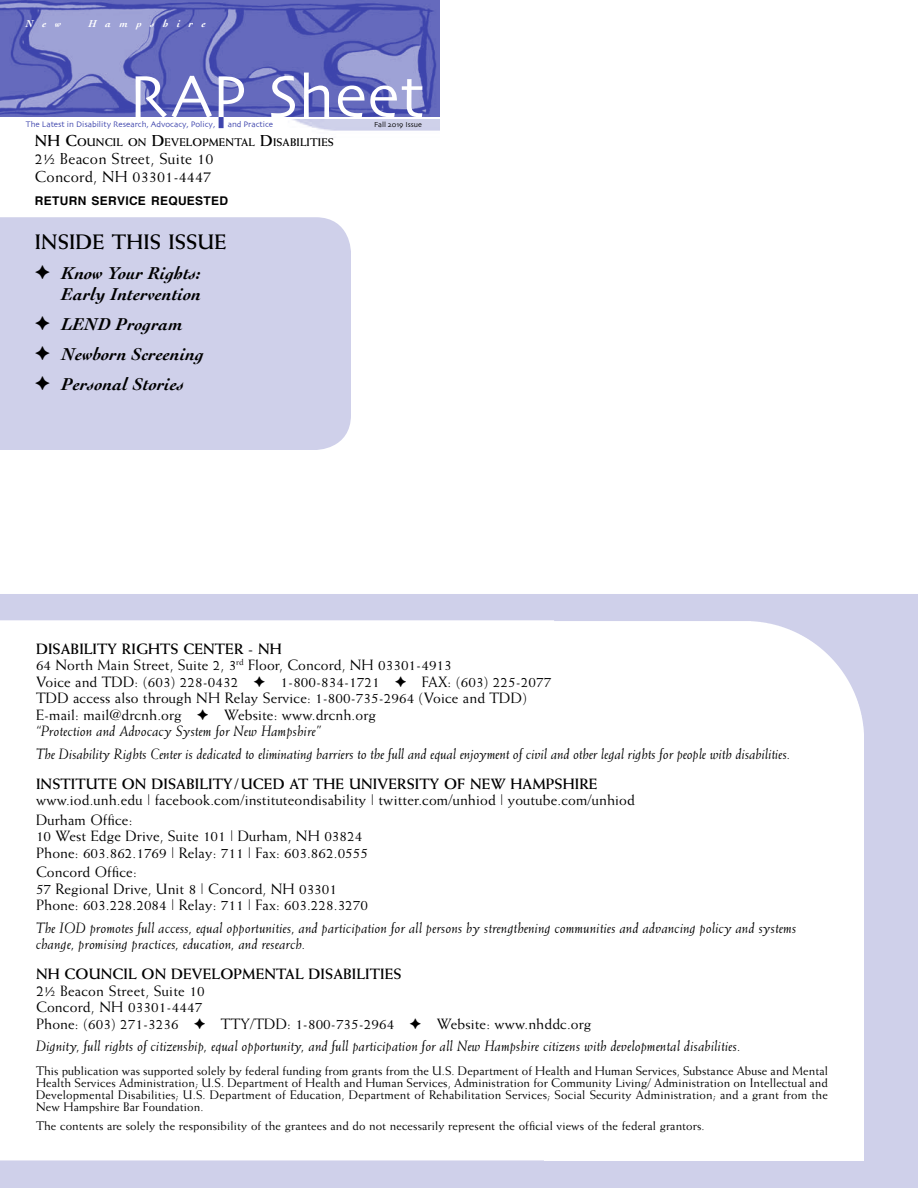
<style>
.page{position:relative;width:918px;height:1188px;background:#fff}
.page>*{position:absolute;margin:0;border:0;box-sizing:border-box;transform-origin:0 0}
.t1{font:62.1px "Skia CC";letter-spacing:.01em;color:#fff}
.t2{font:700 21px "Weiss";letter-spacing:.01em;color:#000}
.t3{font:italic 700 18px/30px "Cochin LT";letter-spacing:.005em;color:#000}
.t4{font:15.9px/18px "Weiss";letter-spacing:.01em;color:#000}
.t5{font:15px/16.5px "Weiss";letter-spacing:.005em;color:#000}
.t6{font:italic 15px/22.5px "Weiss";letter-spacing:.005em;color:#000}
.t7{font:700 15px "Weiss";letter-spacing:.01em;color:#000}
.t8{font:12.45px/12px "Weiss";letter-spacing:.01em;color:#000;text-align:justify}
.t9{font:700 12px "Helvetica";letter-spacing:.025em;color:#000}
.t10{font:700 11.1px "Weiss";letter-spacing:.015em;color:#000}
.t11{font:italic 700 10.5px "Cochin LT";letter-spacing:.825em;color:#fff}
.t12{font:8.4px "Skia CC";color:#3d44ac}
.t13{font:7.5px "Skia CC";color:#000}
.s1{font-size:15.9px}
.s2{font-weight:700}
</style>
<div class="page">
<div style="left:0;top:594px;width:918px;height:594px;background:#cfd0ea"></div>
<img style="left:544px;top:621px;width:320px;height:540px">
<svg style="left:0;top:620px;width:554px;height:540px"></svg>
<div style="left:0;top:217px;width:351px;height:233px;background:#cfd0ea"></div>
<img style="left:293px;top:120px;width:147px;height:11px">
<img style="left:0;top:0;width:440px;height:117px">
<svg style="left:219px;top:117px;width:5px;height:11px"></svg>
<svg style="left:254px;top:676px;width:11px;height:11px"></svg>
<svg style="left:395px;top:676px;width:11px;height:11px"></svg>
<svg style="left:198px;top:709px;width:10px;height:11px"></svg>
<svg style="left:194px;top:1018px;width:11px;height:11px"></svg>
<svg style="left:410px;top:1018px;width:11px;height:11px"></svg>
<svg style="left:36px;top:265px;width:14px;height:15px"></svg>
<svg style="left:36px;top:316px;width:14px;height:15px"></svg>
<svg style="left:36px;top:346px;width:14px;height:15px"></svg>
<svg style="left:36px;top:376px;width:14px;height:15px"></svg>
<p class="t11" style="left:26px;top:17px;width:37px">New</p>
<p class="t11" style="left:89px;top:17px;width:118px">Hampshire</p>
<h1 class="t1" style="left:129px;top:62px;width:297px">RAP Sheet</h1>
<p class="t12" style="left:26px;top:120px;width:191px">The Latest in Disability Research, Advocacy, Policy,</p>
<p class="t12" style="left:228px;top:120px;width:47px">and Practice</p>
<p class="t13" style="left:374px;top:121px;width:49px">Fall 2019 Issue</p>
<p class="t10" style="left:35px;top:136px;width:300px"><span class="s1">NH C</span>OUNCIL ON <span class="s1">D</span>EVELOPMENTAL <span class="s1">D</span>ISABILITIES</p>
<p class="t4" style="left:35px;top:150px;width:180px">2½ Beacon Street, Suite 10<br>Concord, NH 03301-4447</p>
<p class="t9" style="left:35px;top:193px;width:195px">RETURN SERVICE REQUESTED</p>
<h2 class="t2" style="left:35px;top:230px;width:193px">INSIDE THIS ISSUE</h2>
<p class="t3" style="left:62px;top:263px;width:141px;line-height:21px">Know Your Rights:<br>Early Intervention</p>
<p class="t3" style="left:62px;top:309px;width:143px">LEND Program<br>Newborn Screening<br>Personal Stories</p>
<p class="t5" style="left:36px;top:640px;width:417px"><span class="s2">DISABILITY RIGHTS CENTER - NH<br></span>64 North Main Street, Suite 2, 3<sup>rd</sup> Floor, Concord, NH 03301-4913<br>Voice and TDD: (603) 228-0432</p>
<p class="t5" style="left:36px;top:673px;width:517px;text-indent:386px">FAX: (603) 225-2077<br>TDD access also through NH Relay Service: 1-800-735-2964 (Voice and TDD)<br>E-mail: mail@drcnh.org</p>
<p class="t5" style="left:281px;top:673px;width:100px">1-800-834-1721</p>
<p class="t5" style="left:224px;top:706px;width:153px">Website: www.drcnh.org</p>
<p class="t6" style="left:36px;top:720px;width:756px">“Protection and Advocacy System for New Hampshire”<br>The Disability Rights Center is dedicated to eliminating barriers to the full and equal enjoyment of civil and other legal rights for people with disabilities.</p>
<p class="t7" style="left:36px;top:775px;width:563px">INSTITUTE ON DISABILITY/UCED AT THE UNIVERSITY OF NEW HAMPSHIRE</p>
<p class="t5" style="left:36px;top:790px;width:600px;line-height:19.5px">www.iod.unh.edu | facebook.com/instituteondisability | twitter.com/unhiod | youtube.com/unhiod<br>Durham Office:</p>
<p class="t5" style="left:36px;top:827px;width:333px">10 West Edge Drive, Suite 101 | Durham, NH 03824<br>Phone: 603.862.1769 | Relay: 711 | Fax: 603.862.0555</p>
<p class="t5" style="left:36px;top:863px;width:333px">Concord Office:<br>57 Regional Drive, Unit 8 | Concord, NH 03301<br>Phone: 603.228.2084 | Relay: 711 | Fax: 603.228.3270</p>
<p class="t6" style="left:36px;top:919px;width:762px;line-height:16.5px">The IOD promotes full access, equal opportunities, and participation for all persons by strengthening communities and advancing policy and systems change, promising practices, education, and research.</p>
<p class="t5" style="left:36px;top:965px;width:367px"><span class="s2">NH COUNCIL ON DEVELOPMENTAL DISABILITIES<br></span><span class="s1">2</span>½ Beacon Street, Suite 10<br>Concord, NH 03301-4447<br>Phone: (603) 271-3236</p>
<p class="t5" style="left:221px;top:1015px;width:175px">TTY/TDD: 1-800-735-2964</p>
<p class="t5" style="left:437px;top:1015px;width:156px">Website: www.nhddc.org</p>
<p class="t6" style="left:36px;top:1035px;width:706px">Dignity, full rights of citizenship, equal opportunity, and full participation for all New Hampshire citizens with developmental disabilities.</p>
<p class="t8" style="left:36px;top:1064px;width:793px">This publication was supported solely by federal funding from grants from the U.S. Department of Health and Human Services, Substance Abuse and Mental Health Services Administration; U.S. Department of Health and Human Services, Administration for Community Living/ Administration on Intellectual and Developmental Disabilities; U.S. Department of Education, Department of Rehabilitation Services; Social Security Administration; and a grant from the New Hampshire Bar Foundation.</p>
<p class="t8" style="left:36px;top:1120px;width:670px">The contents are solely the responsibility of the grantees and do not necessarily represent the official views of the federal grantors.</p>
</div>
